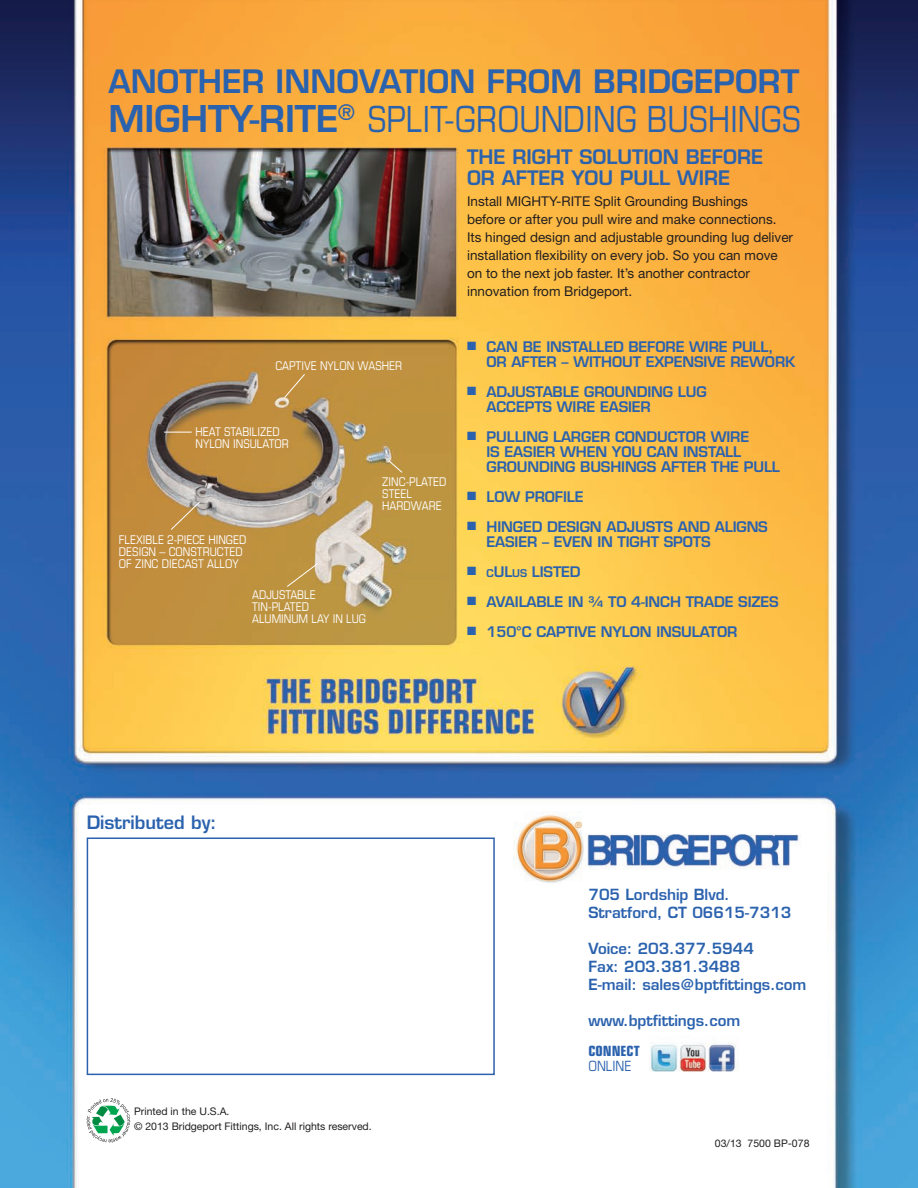
<style>
.page{position:relative;width:918px;height:1188px;background:#fff}
.page>*{position:absolute;margin:0;border:0;box-sizing:border-box;transform-origin:0 0}
.t1{font:condensed 36px "Eurostile";color:#2b62ae}
.t2{font:600 31.5px "Eurostile";color:#2b62ae}
.t3{font:600 19.5px/21px "Eurostile";color:#2b62ae}
.t4{font:600 18px "Eurostile";color:#2b62ae}
.t5{font:600 15px/18px "Eurostile";color:#2b62ae}
.t6{font:600 14.25px/15px "Eurostile";letter-spacing:-.01em;color:#2b62ae}
.t7{font:700 condensed 14.1px "Eurostile";color:#2b62ae}
.t8{font:condensed 14.1px "Eurostile";color:#2b62ae}
.t9{font:13.5px/18px "Helvetica Neue";color:#231f20}
.t10{font:condensed 12px/12px "Eurostile";color:#fff}
.t11{font:10.5px/15px "Helvetica Neue";color:#231f20}
.s1{font-weight:600;font-stretch:normal}
.s2{font-size:10.5px}
</style>
<div class="page">
<img style="left:0;top:0;width:918px;height:1188px">
<div style="left:87px;top:838px;width:408px;height:237px;border:2px solid #2b62ae"></div>
<img style="left:513px;top:811px;width:288px;height:74px">
<img style="left:649px;top:1037px;width:99px;height:40px">
<svg style="left:87px;top:1098px;width:43px;height:45px"></svg>
<svg style="left:284px;top:373px;width:22px;height:26px"></svg>
<svg style="left:164px;top:432px;width:28px;height:1px"></svg>
<svg style="left:170px;top:501px;width:31px;height:30px"></svg>
<svg style="left:286px;top:562px;width:33px;height:26px"></svg>
<svg style="left:388px;top:460px;width:15px;height:13px"></svg>
<h2 class="t2" style="left:108px;top:61px;width:692px">ANOTHER INNOVATION FROM BRIDGEPORT</h2>
<h1 class="t1" style="left:108px;top:97px;width:694px"><span class="s1">MIGHTY-RITE</span><sup>®</sup> SPLIT-GROUNDING BUSHINGS</h1>
<h3 class="t3" style="left:467px;top:146px;width:298px">THE RIGHT SOLUTION BEFORE<br>OR AFTER YOU PULL WIRE</h3>
<p class="t9" style="left:467px;top:192px;width:328px">Install MIGHTY-RITE Split Grounding Bushings<br>before or after you pull wire and make connections.<br>Its hinged design and adjustable grounding lug deliver installation flexibility on every job. So you can move on to the next job faster. It’s another contractor innovation from Bridgeport.</p>
<p class="t10" style="left:275px;top:359px;width:128px">CAPTIVE NYLON WASHER</p>
<p class="t10" style="left:196px;top:425px;width:95px">HEAT STABILIZED<br>NYLON INSULATOR</p>
<p class="t10" style="left:119px;top:533px;width:129px">FLEXIBLE 2-PIECE HINGED<br>DESIGN – CONSTRUCTED<br>OF ZINC DIECAST ALLOY</p>
<p class="t10" style="left:252px;top:589px;width:115px">ADJUSTABLE<br>TIN-PLATED<br>ALUMINUM LAY IN LUG</p>
<p class="t10" style="left:382px;top:475px;width:66px">ZINC-PLATED<br>STEEL<br>HARDWARE</p>
<p class="t6" style="left:487px;top:339px;width:310px;text-indent:-19px">■ CAN BE INSTALLED BEFORE WIRE PULL,<br>OR AFTER – WITHOUT EXPENSIVE REWORK</p>
<p class="t6" style="left:487px;top:384px;width:222px;text-indent:-19px">■ ADJUSTABLE GROUNDING LUG<br>ACCEPTS WIRE EASIER</p>
<p class="t6" style="left:487px;top:429px;width:295px;text-indent:-19px">■ PULLING LARGER CONDUCTOR WIRE<br>IS EASIER WHEN YOU CAN INSTALL<br>GROUNDING BUSHINGS AFTER THE PULL</p>
<p class="t6" style="left:467px;top:489px;width:118px">■ LOW PROFILE</p>
<p class="t6" style="left:487px;top:519px;width:283px;text-indent:-19px">■ HINGED DESIGN ADJUSTS AND ALIGNS<br>EASIER – EVEN IN TIGHT SPOTS</p>
<p class="t6" style="left:467px;top:564px;width:115px">■ <span class="s2">C</span>UL<span class="s2">US</span> LISTED</p>
<p class="t6" style="left:467px;top:594px;width:313px">■ AVAILABLE IN ¾ TO 4-INCH TRADE SIZES</p>
<p class="t6" style="left:467px;top:624px;width:272px">■ 150°C CAPTIVE NYLON INSULATOR</p>
<p class="t4" style="left:87px;top:811px;width:132px">Distributed by:</p>
<p class="t11" style="left:134px;top:1103px;width:239px">Printed in the U.S.A.<br>© 2013 Bridgeport Fittings, Inc. All rights reserved.</p>
<p class="t5" style="left:588px;top:885px;width:205px">705 Lordship Blvd.<br>Stratford, CT 06615-7313</p>
<p class="t5" style="left:588px;top:939px;width:219px">Voice: 203.377.5944<br>Fax: 203.381.3488<br>E-mail: sales@bptfittings.com</p>
<p class="t5" style="left:588px;top:1011px;width:153px">www.bptfittings.com</p>
<p class="t7" style="left:588px;top:1043px;width:53px">CONNECT</p>
<p class="t8" style="left:588px;top:1058px;width:45px">ONLINE</p>
<p class="t11" style="left:715px;top:1136px;width:96px">03/13 7500 BP-078</p>
</div>
